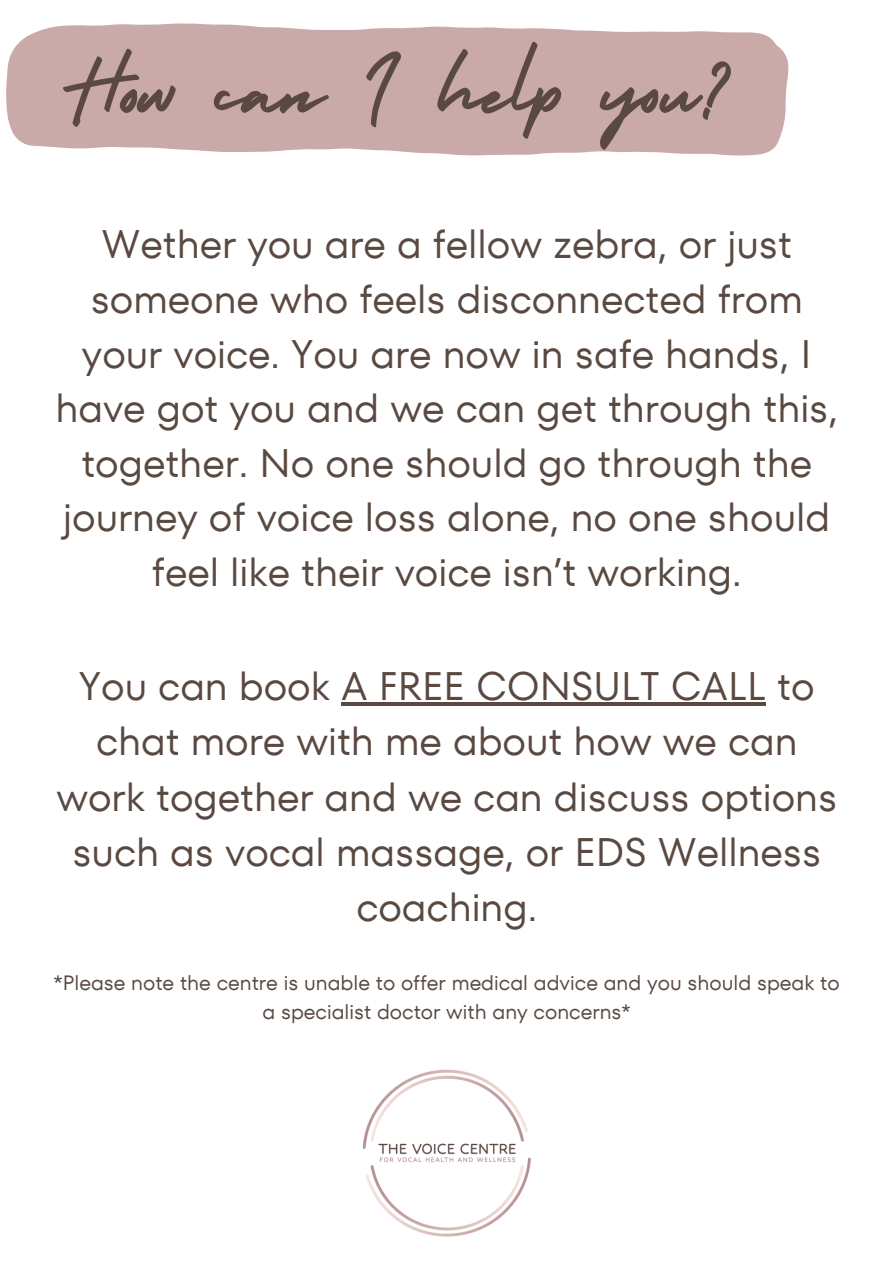
<style>
.page{position:relative;width:894px;height:1264px;background:#fff}
.page>*{position:absolute;margin:0;border:0;box-sizing:border-box;transform-origin:0 0}
.t1{font:98.55px "Holiday";color:#594941}
.t2{font:39.6px/54.6px "TT Fors";color:#594941;text-align:center}
.t3{font:20.7px/28.3px "TT Fors";color:#594941;text-align:center}
</style>
<div class="page">
<img style="left:362px;top:1069px;width:169px;height:168px">
<svg style="left:6px;top:23px;width:782px;height:133px;background:#ceb1b0"></svg>
<hr style="left:341px;top:702px;width:425px;height:4px;background:#594941">
<h1 class="t1" style="left:60px;top:14px;width:675px">How can I help you?</h1>
<h2 class="t2" style="left:55px;top:217px;width:784px">Wether you are a fellow zebra, or just someone who feels disconnected from your voice. You are now in safe hands, I have got you and we can get through this, together. No one should go through the journey of voice loss alone, no one should feel like their voice isn’t working.</h2>
<h2 class="t2" style="left:56px;top:658px;width:782px;line-height:55.2px">You can book A FREE CONSULT CALL to chat more with me about how we can work together and we can discuss options such as vocal massage, or EDS Wellness coaching.</h2>
<p class="t3" style="left:54px;top:968px;width:787px">*Please note the centre is unable to offer medical advice and you should speak to a specialist doctor with any concerns*</p>
</div>
